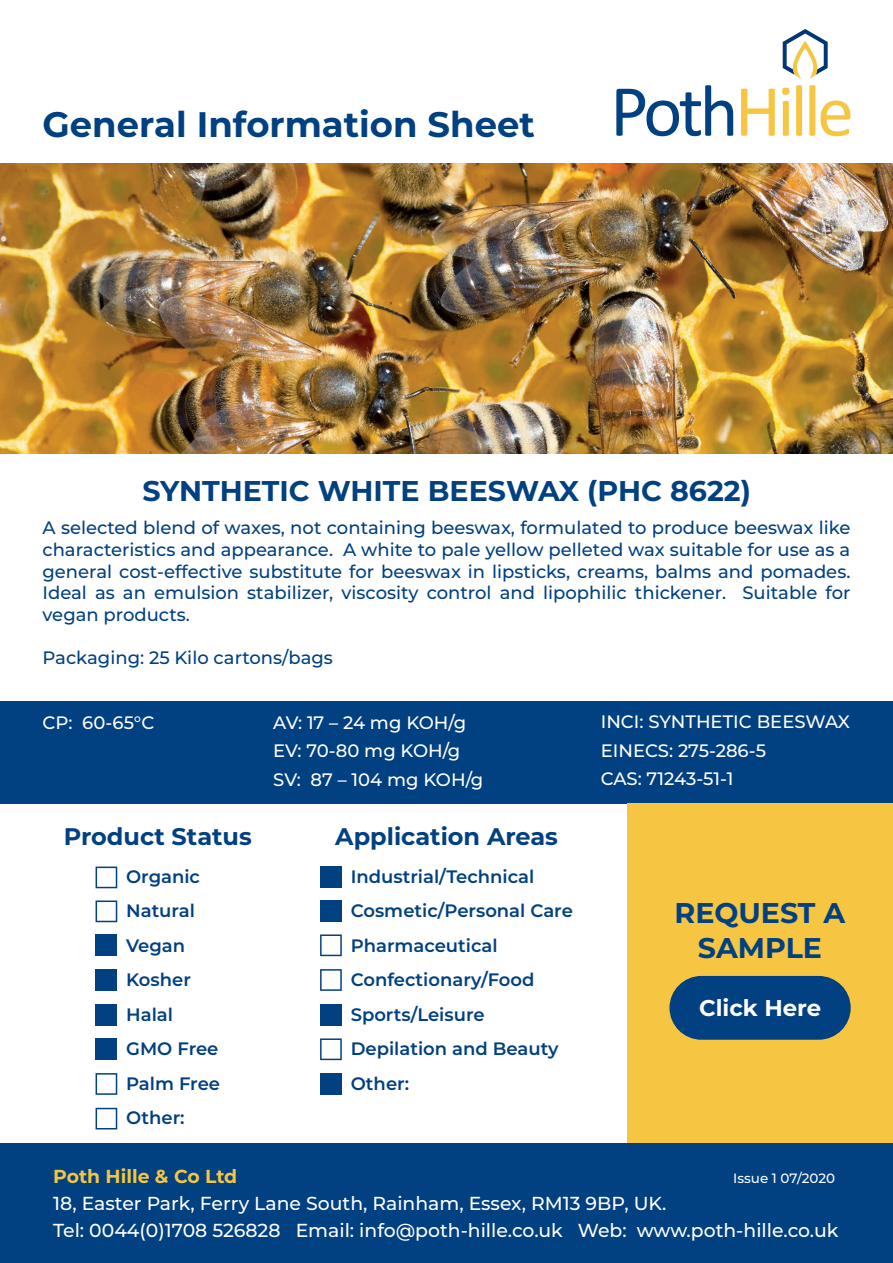
<style>
.page{position:relative;width:893px;height:1263px;background:#fff}
.page>*{position:absolute;margin:0;border:0;box-sizing:border-box;transform-origin:0 0}
.t1{font:700 35.4px "Montserrat";color:#014081}
.t2{font:700 28.5px/34.2px "Montserrat";color:#014081;text-align:center}
.t3{font:700 24px "Montserrat";color:#014081}
.t4{font:700 22.8px "Montserrat";color:#fff}
.t5{font:500 18.75px/26.7px "Montserrat";color:#fff}
.t6{font:700 18.75px "Montserrat";color:#f6c541}
.t7{font:500 18px/21.6px "Montserrat";color:#014081;text-align:justify}
.t8{font:600 18px/34.5px "Montserrat";color:#014081}
.t9{font:500 18px/28.5px "Montserrat";color:#fff}
.t10{font:500 13.5px "Montserrat";color:#fff}
</style>
<div class="page">
<div style="left:0;top:701px;width:893px;height:102px;background:#014081"></div>
<div style="left:0;top:1143px;width:893px;height:120px;background:#014081"></div>
<svg style="left:616px;top:85px;width:117px;height:51px"></svg>
<svg style="left:741px;top:89px;width:34px;height:47px"></svg>
<svg style="left:782px;top:88px;width:7px;height:48px"></svg>
<svg style="left:796px;top:85px;width:6px;height:51px"></svg>
<svg style="left:809px;top:85px;width:41px;height:51px"></svg>
<svg style="left:783px;top:29px;width:45px;height:50px"></svg>
<svg style="left:96px;top:866px;width:21px;height:22px"></svg>
<svg style="left:96px;top:900px;width:21px;height:22px"></svg>
<div style="left:96px;top:934px;width:21px;height:22px;background:#014081"></div>
<div style="left:96px;top:969px;width:21px;height:22px;background:#014081"></div>
<div style="left:96px;top:1004px;width:21px;height:21px;background:#014081"></div>
<div style="left:96px;top:1038px;width:21px;height:22px;background:#014081"></div>
<svg style="left:96px;top:1073px;width:21px;height:22px"></svg>
<svg style="left:96px;top:1108px;width:21px;height:21px"></svg>
<div style="left:320px;top:866px;width:22px;height:22px;background:#014081"></div>
<div style="left:320px;top:900px;width:22px;height:22px;background:#014081"></div>
<svg style="left:320px;top:934px;width:22px;height:22px"></svg>
<svg style="left:320px;top:969px;width:22px;height:22px"></svg>
<div style="left:320px;top:1004px;width:22px;height:21px;background:#014081"></div>
<svg style="left:320px;top:1038px;width:22px;height:22px"></svg>
<div style="left:320px;top:1073px;width:22px;height:22px;background:#014081"></div>
<div style="left:627px;top:803px;width:266px;height:340px;background:#f6c541"></div>
<div style="left:669px;top:976px;width:182px;height:64px;background:#014081;border-radius:32px"></div>
<img style="left:0;top:163px;width:893px;height:290px">
<h1 class="t1" style="left:43px;top:99px;width:494px">General Information Sheet</h1>
<h2 class="t2" style="left:142px;top:473px;width:610px">SYNTHETIC WHITE BEESWAX (PHC 8622)</h2>
<p class="t7" style="left:43px;top:516px;width:809px">A selected blend of waxes, not containing beeswax, formulated to produce beeswax like characteristics and appearance. A white to pale yellow pelleted wax suitable for use as a general cost-effective substitute for beeswax in lipsticks, creams, balms and pomades.<br>Ideal as an emulsion stabilizer, viscosity control and lipophilic thickener. Suitable for vegan products.</p>
<p class="t7" style="left:43px;top:646px;width:292px">Packaging: 25 Kilo cartons/bags</p>
<p class="t9" style="left:43px;top:707px;width:113px">CP: 60-65°C</p>
<p class="t9" style="left:273px;top:707px;width:212px">AV: 17 – 24 mg KOH/g<br>EV: 70-80 mg KOH/g<br>SV: 87 – 104 mg KOH/g</p>
<p class="t9" style="left:601px;top:707px;width:251px">INCI: SYNTHETIC BEESWAX<br>EINECS: 275-286-5<br>CAS: 71243-51-1</p>
<h3 class="t3" style="left:64px;top:819px;width:190px">Product Status</h3>
<h3 class="t3" style="left:335px;top:819px;width:224px">Application Areas</h3>
<p class="t8" style="left:126px;top:858px;width:95px">Organic<br>Natural<br>Vegan<br>Kosher<br>Halal<br>GMO Free<br>Palm Free<br>Other:</p>
<p class="t8" style="left:351px;top:858px;width:224px">Industrial/Technical<br>Cosmetic/Personal Care<br>Pharmaceutical<br>Confectionary/Food<br>Sports/Leisure<br>Depilation and Beauty<br>Other:</p>
<h2 class="t2" style="left:674px;top:895px;width:173px">REQUEST A<br>SAMPLE</h2>
<p class="t4" style="left:699px;top:991px;width:124px">Click Here</p>
<p class="t6" style="left:53px;top:1163px;width:186px">Poth Hille &amp; Co Ltd</p>
<p class="t5" style="left:53px;top:1189px;width:787px">18, Easter Park, Ferry Lane South, Rainham, Essex, RM13 9BP, UK.<br>Tel: 0044(0)1708 526828 Email: info@poth-hille.co.uk Web: www.poth-hille.co.uk</p>
<p class="t10" style="left:733px;top:1169px;width:103px">Issue 1 07/2020</p>
</div>
